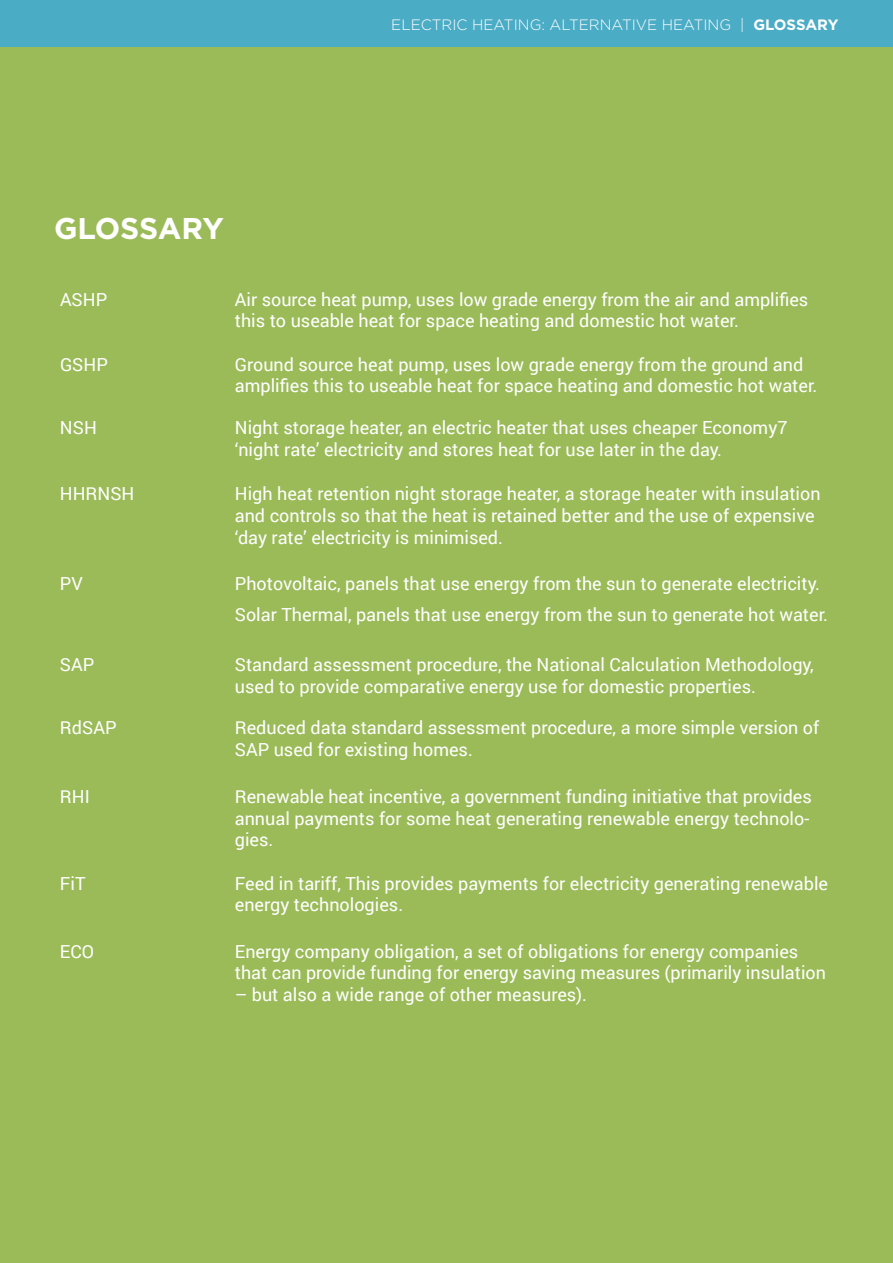
<style>
.page{position:relative;width:893px;height:1263px;background:#9bbb59}
.page>*{position:absolute;margin:0;border:0;box-sizing:border-box;transform-origin:0 0}
.t1{font:700 30px "Gotham";letter-spacing:-.01em;color:#fff}
.t2{font:18px/21.6px "Roboto";color:#fff}
.t3{font:300 15px "Gotham";color:#fff}
.s1{font-weight:700}
</style>
<div class="page">
<div style="left:0;top:0;width:893px;height:47px;background:#4bacc6"></div>
<h1 class="t1" style="left:54px;top:208px;width:172px">GLOSSARY</h1>
<p class="t3" style="left:391px;top:15px;width:449px">ELECTRIC HEATING: ALTERNATIVE HEATING | <span class="s1">GLOSSARY</span></p>
<p class="t2" style="left:60px;top:288px;width:49px">ASHP</p>
<p class="t2" style="left:235px;top:288px;width:575px">Air source heat pump, uses low grade energy from the air and amplifies this to useable heat for space heating and domestic hot water.</p>
<p class="t2" style="left:60px;top:353px;width:49px">GSHP</p>
<p class="t2" style="left:235px;top:353px;width:584px">Ground source heat pump, uses low grade energy from the ground and amplifies this to useable heat for space heating and domestic hot water.</p>
<p class="t2" style="left:60px;top:417px;width:38px">NSH</p>
<p class="t2" style="left:235px;top:417px;width:554px">Night storage heater, an electric heater that uses cheaper Economy7 ‘night rate’ electricity and stores heat for use later in the day.</p>
<p class="t2" style="left:60px;top:482px;width:76px">HHRNSH</p>
<p class="t2" style="left:235px;top:482px;width:587px">High heat retention night storage heater, a storage heater with insulation and controls so that the heat is retained better and the use of expensive ‘day rate’ electricity is minimised.</p>
<p class="t2" style="left:60px;top:572px;width:24px">PV</p>
<p class="t2" style="left:235px;top:568px;width:595px;line-height:30.9px">Photovoltaic, panels that use energy from the sun to generate electricity.<br>Solar Thermal, panels that use energy from the sun to generate hot water.</p>
<p class="t2" style="left:60px;top:653px;width:36px">SAP</p>
<p class="t2" style="left:235px;top:653px;width:580px">Standard assessment procedure, the National Calculation Methodology, used to provide comparative energy use for domestic properties.</p>
<p class="t2" style="left:60px;top:716px;width:58px">RdSAP</p>
<p class="t2" style="left:235px;top:716px;width:586px">Reduced data standard assessment procedure, a more simple version of<br>SAP used for existing homes.</p>
<p class="t2" style="left:60px;top:785px;width:31px">RHI</p>
<p class="t2" style="left:235px;top:785px;width:578px">Renewable heat incentive, a government funding initiative that provides annual payments for some heat generating renewable energy technolo&shy;gies.</p>
<p class="t2" style="left:60px;top:872px;width:27px">FiT</p>
<p class="t2" style="left:235px;top:872px;width:595px">Feed in tariff, This provides payments for electricity generating renewable energy technologies.</p>
<p class="t2" style="left:60px;top:940px;width:36px">ECO</p>
<p class="t2" style="left:235px;top:940px;width:593px">Energy company obligation, a set of obligations for energy companies that can provide funding for energy saving measures (primarily insulation</p>
<p class="t2" style="left:235px;top:983px;width:354px">– but also a wide range of other measures).</p>
</div>
